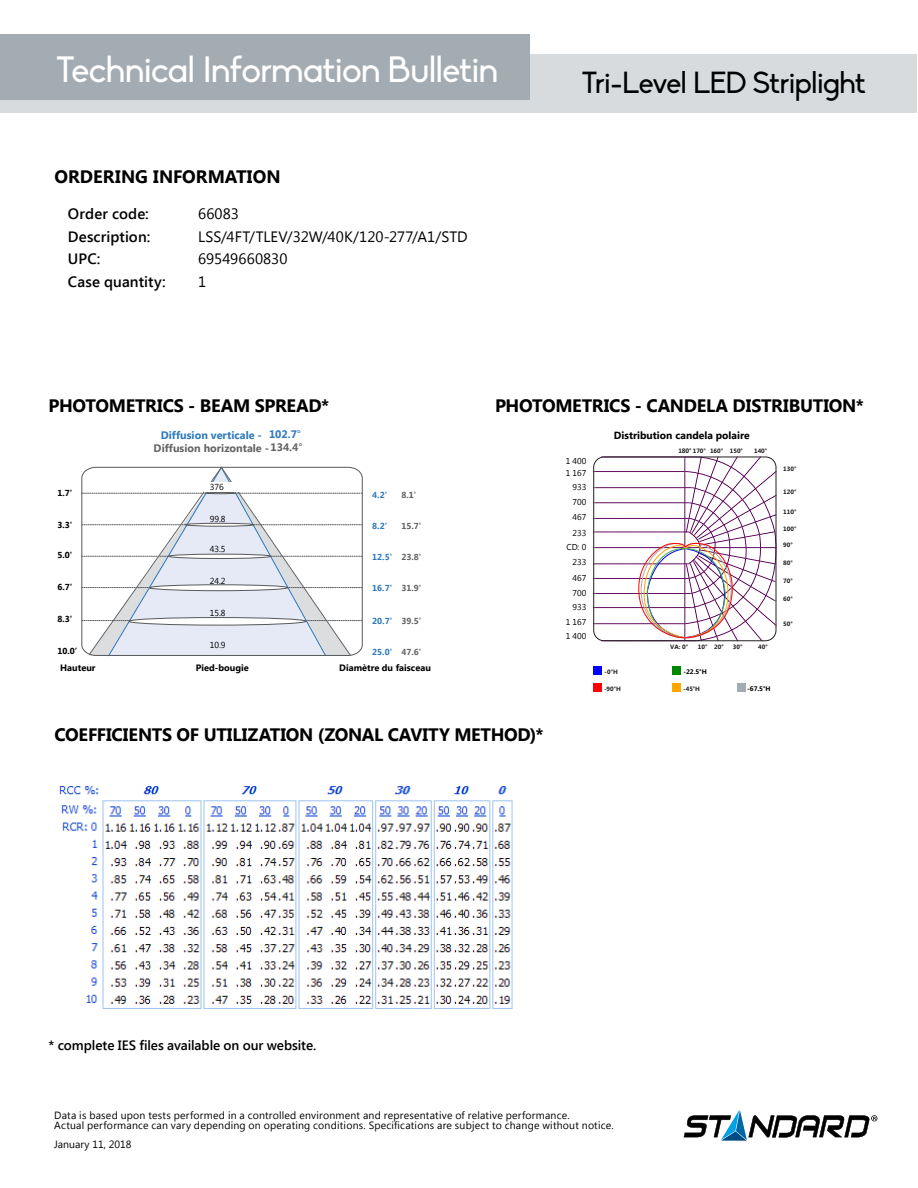
<style>
.page{position:relative;width:918px;height:1188px;background:#fff}
.page>*{position:absolute;margin:0;border:0;box-sizing:border-box;transform-origin:0 0}
.t1{font:36px "Biko";letter-spacing:-.02em;color:#fff}
.t2{font:30px "Biko";letter-spacing:-.03em;color:#000101}
.t3{font:700 18px "Segoe UI";letter-spacing:-.01em;color:#000}
.t4{font:15px "Segoe UI";letter-spacing:.005em;color:#000}
.t5{font:600 15px "Segoe UI";letter-spacing:.005em;color:#000}
.t6{font:600 13.5px "Segoe UI";letter-spacing:-.005em;color:#000}
.t7{font:700 10.8px/13px "Segoe UI";color:#636466}
.t8{font:700 10.8px "Segoe UI";color:#2d7abf}
.t9{font:10.5px/10.5px "Segoe UI";letter-spacing:.02em;color:#000}
.t10{font:10.5px "Segoe UI";color:#000}
.t11{font:700 10.35px "Segoe UI";color:#000}
.t12{font:700 9.3px "Segoe UI";color:#000}
.t13{font:700 8.7px "Segoe UI";color:#2d7abf}
.t14{font:700 8.7px "Segoe UI";color:#000}
.t15{font:8.7px "Segoe UI";color:#000}
.t16{font:700 8.7px "Segoe UI";color:#636466}
.t17{font:8.55px/15px "Segoe UI";color:#000}
.t18{font:700 6.6px "Segoe UI";color:#000}
.t19{font:700 6.45px "Segoe UI";color:#241f21}
.t20{font:700 6.3px "Segoe UI";color:#241f21}
.s1{font-weight:400}
.s2{color:#2d7abf}
.s3{color:#636466}
</style>
<div class="page">
<div style="left:0;top:55px;width:917px;height:58px;background:#d8dbde"></div>
<div style="left:0;top:35px;width:530px;height:65px;background:#a4acb3"></div>
<svg style="left:684px;top:1110px;width:193px;height:31px"></svg>
<img style="left:59px;top:786px;width:454px;height:223px">
<svg style="left:82px;top:466px;width:280px;height:191px"></svg>
<div style="left:204px;top:483px;width:36px;height:9px;background:#fff"></div>
<div style="left:594px;top:666px;width:8px;height:8px;background:#00f"></div>
<div style="left:672px;top:666px;width:8px;height:8px;background:#008700"></div>
<div style="left:672px;top:683px;width:8px;height:8px;background:#ffa600"></div>
<div style="left:738px;top:683px;width:8px;height:8px;background:#a4acb3"></div>
<div style="left:594px;top:683px;width:8px;height:8px;background:#f00"></div>
<svg style="left:594px;top:456px;width:183px;height:186px"></svg>
<h1 class="t1" style="left:56px;top:49px;width:444px">Technical Information Bulletin</h1>
<h3 class="t3" style="left:55px;top:164px;width:228px">ORDERING INFORMATION</h3>
<h3 class="t5" style="left:68px;top:204px;width:82px">Order code:</h3>
<h3 class="t4" style="left:198px;top:204px;width:42px">66083</h3>
<h3 class="t5" style="left:68px;top:226px;width:84px">Description:</h3>
<h3 class="t4" style="left:198px;top:226px;width:271px">LSS/4FT/TLEV/32W/40K/120-277/A1/STD</h3>
<h3 class="t5" style="left:68px;top:249px;width:34px">UPC:</h3>
<h3 class="t4" style="left:198px;top:249px;width:91px">69549660830</h3>
<h3 class="t5" style="left:68px;top:271px;width:99px">Case quantity:</h3>
<h3 class="t4" style="left:198px;top:271px;width:10px">1</h3>
<h2 class="t2" style="left:582px;top:66px;width:285px">Tri-Level LED Striplight</h2>
<h3 class="t3" style="left:49px;top:392px;width:282px">PHOTOMETRICS - BEAM SPREAD*</h3>
<p class="t14" style="left:58px;top:487px;width:16px">1.7'</p>
<p class="t14" style="left:58px;top:518px;width:16px">3.3'</p>
<p class="t14" style="left:58px;top:549px;width:16px">5.0'</p>
<p class="t14" style="left:58px;top:580px;width:16px">6.7'</p>
<p class="t14" style="left:58px;top:613px;width:16px">8.3'</p>
<p class="t14" style="left:58px;top:645px;width:21px">10.0’</p>
<p class="t8" style="left:269px;top:426px;width:34px">102.7<span class="s1">°</span></p>
<p class="t7" style="left:154px;top:428px;width:150px;text-indent:7px"><span class="s2">Diffusion verticale -<br></span>Diffusion horizontale -134.4<span class="s1">°</span></p>
<p class="t15" style="left:210px;top:481px;width:16px">376</p>
<p class="t15" style="left:210px;top:513px;width:17px">99.8</p>
<p class="t15" style="left:210px;top:543px;width:17px">43.5</p>
<p class="t15" style="left:210px;top:575px;width:17px">24.2</p>
<p class="t15" style="left:210px;top:607px;width:17px">15.8</p>
<p class="t15" style="left:210px;top:639px;width:17px">10.9</p>
<p class="t13" style="left:372px;top:488px;width:16px">4.2'</p>
<p class="t16" style="left:402px;top:488px;width:16px">8.1'</p>
<p class="t13" style="left:372px;top:520px;width:16px">8.2'</p>
<p class="t16" style="left:402px;top:520px;width:21px">15.7'</p>
<p class="t13" style="left:372px;top:550px;width:51px">12.5' <span class="s3">23.8'</span></p>
<p class="t13" style="left:372px;top:582px;width:51px">16.7' <span class="s3">31.9'</span></p>
<p class="t13" style="left:372px;top:614px;width:51px">20.7' <span class="s3">39.5'</span></p>
<p class="t13" style="left:372px;top:646px;width:51px">25.0' <span class="s3">47.6'</span></p>
<p class="t12" style="left:60px;top:661px;width:37px">Hauteur</p>
<p class="t12" style="left:196px;top:661px;width:55px">Pied-bougie</p>
<p class="t12" style="left:339px;top:661px;width:93px">Diamètre du faisceau</p>
<h3 class="t3" style="left:495px;top:392px;width:370px">PHOTOMETRICS - CANDELA DISTRIBUTION*</h3>
<p class="t17" style="left:566px;top:454px;width:22px;line-height:12.5px">1 400<br>1 167</p>
<p class="t17" style="left:566px;top:479px;width:21px;text-align:right">933<br>700<br>467<br>233<br>CD: 0<br>233<br>467<br>700</p>
<p class="t17" style="left:566px;top:599px;width:22px;text-align:justify;text-indent:7px">933<br>1 167<br>1 400</p>
<p class="t11" style="left:614px;top:428px;width:138px">Distribution candela polaire</p>
<p class="t19" style="left:682px;top:447px;width:5px">8</p>
<p class="t20" style="left:678px;top:447px;width:66px">170° 170° 160° 150°</p>
<p class="t20" style="left:754px;top:447px;width:15px">140°</p>
<p class="t20" style="left:670px;top:643px;width:19px">VA: 0°</p>
<p class="t20" style="left:698px;top:643px;width:27px">10° 20°</p>
<p class="t20" style="left:733px;top:642px;width:11px">30°</p>
<p class="t20" style="left:758px;top:643px;width:11px">40°</p>
<p class="t18" style="left:683px;top:667px;width:25px">-22.5°H</p>
<p class="t20" style="left:605px;top:668px;width:15px">-0°H</p>
<p class="t20" style="left:604px;top:685px;width:18px">-90°H</p>
<p class="t20" style="left:683px;top:684px;width:18px">-45°H</p>
<p class="t18" style="left:747px;top:684px;width:25px">-67.5°H</p>
<p class="t20" style="left:783px;top:464px;width:15px">130°</p>
<p class="t20" style="left:783px;top:487px;width:15px">120°</p>
<p class="t20" style="left:783px;top:507px;width:15px">110°</p>
<p class="t20" style="left:783px;top:525px;width:15px">100°</p>
<p class="t20" style="left:783px;top:540px;width:11px">90°</p>
<p class="t20" style="left:783px;top:558px;width:11px">80°</p>
<p class="t20" style="left:783px;top:576px;width:11px">70°</p>
<p class="t20" style="left:783px;top:594px;width:11px">60°</p>
<p class="t20" style="left:783px;top:620px;width:11px">50°</p>
<h3 class="t3" style="left:55px;top:722px;width:491px">COEFFICIENTS OF UTILIZATION (ZONAL CAVITY METHOD)*</h3>
<p class="t6" style="left:49px;top:1036px;width:269px">* complete IES files available on our website.</p>
<p class="t9" style="left:54px;top:1109px;width:561px">Data is based upon tests performed in a controlled environment and representative of relative performance.<br>Actual performance can vary depending on operating conditions. Specifications are subject to change without notice.</p>
<p class="t10" style="left:54px;top:1137px;width:79px">January 11, 2018</p>
</div>
